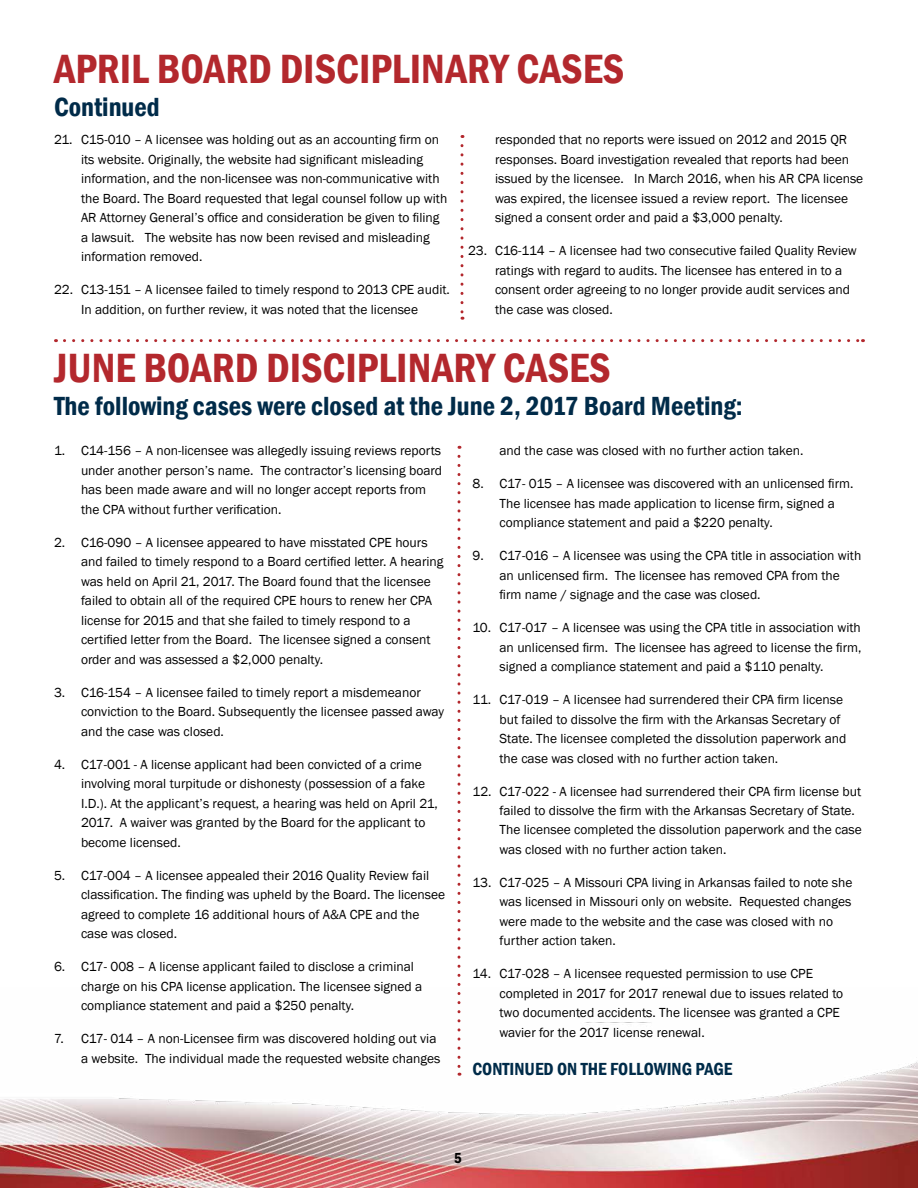
<style>
.page{position:relative;width:918px;height:1188px;background:#fff}
.page>*{position:absolute;margin:0;border:0;box-sizing:border-box;transform-origin:0 0}
.t1{font:600 condensed 42px "Franklin Gothic";color:#b3282d}
.t2{font:600 condensed 27px "Franklin Gothic";color:#002b49}
.t3{font:600 condensed 18px "Franklin Gothic";color:#002b49}
.t4{font:600 condensed 15px "Franklin Gothic";color:#000}
.t5{font:13.5px/19.5px "Franklin Gothic";color:#000}
</style>
<div class="page">
<img style="left:0;top:992px;width:918px;height:196px">
<svg style="left:458px;top:456px;width:2px;height:620px"></svg>
<svg style="left:64px;top:339px;width:799px;height:3px"></svg>
<svg style="left:460px;top:146px;width:4px;height:174px"></svg>
<h1 class="t1" style="left:54px;top:41px;width:572px">APRIL BOARD DISCIPLINARY CASES</h1>
<h2 class="t2" style="left:54px;top:89px;width:107px">Continued</h2>
<p class="t5" style="left:81px;top:130px;width:368px;text-indent:-27px">21. C15-010 – A licensee was holding out as an accounting firm on its website. Originally, the website had significant misleading information, and the non-licensee was non-communicative with the Board. The Board requested that legal counsel follow up with AR Attorney General’s office and consideration be given to filing a lawsuit. The website has now been revised and misleading information removed.</p>
<p class="t5" style="left:54px;top:280px;width:398px;text-align:center">22. C13-151 – A licensee failed to timely respond to 2013 CPE audit.<br>In addition, on further review, it was noted that the licensee</p>
<p class="t5" style="left:495px;top:130px;width:370px">responded that no reports were issued on 2012 and 2015 QR responses. Board investigation revealed that reports had been issued by the licensee. In March 2016, when his AR CPA license was expired, the licensee issued a review report. The licensee signed a consent order and paid a $3,000 penalty.</p>
<p class="t5" style="left:495px;top:241px;width:363px;text-indent:-27px">23. C16-114 – A licensee had two consecutive failed Quality Review ratings with regard to audits. The licensee has entered in to a consent order agreeing to no longer provide audit services and the case was closed.</p>
<h1 class="t1" style="left:54px;top:340px;width:558px">JUNE BOARD DISCIPLINARY CASES</h1>
<h2 class="t2" style="left:54px;top:388px;width:690px">The following cases were closed at the June 2, 2017 Board Meeting:</h2>
<p class="t5" style="left:81px;top:441px;width:363px;text-indent:-27px">1. C14-156 – A non-licensee was allegedly issuing reviews reports under another person’s name. The contractor’s licensing board has been made aware and will no longer accept reports from the CPA without further verification.</p>
<p class="t5" style="left:81px;top:533px;width:364px;text-indent:-27px">2. C16-090 – A licensee appeared to have misstated CPE hours and failed to timely respond to a Board certified letter. A hearing was held on April 21, 2017. The Board found that the licensee failed to obtain all of the required CPE hours to renew her CPA license for 2015 and that she failed to timely respond to a certified letter from the Board. The licensee signed a consent order and was assessed a $2,000 penalty.</p>
<p class="t5" style="left:81px;top:683px;width:365px;text-indent:-27px">3. C16-154 – A licensee failed to timely report a misdemeanor conviction to the Board. Subsequently the licensee passed away and the case was closed.</p>
<p class="t5" style="left:81px;top:755px;width:359px;text-indent:-27px">4. C17-001 - A license applicant had been convicted of a crime involving moral turpitude or dishonesty (possession of a fake I.D.). At the applicant’s request, a hearing was held on April 21, 2017. A waiver was granted by the Board for the applicant to become licensed.</p>
<p class="t5" style="left:81px;top:866px;width:366px;text-indent:-27px">5. C17-004 – A licensee appealed their 2016 Quality Review fail classification. The finding was upheld by the Board. The licensee agreed to complete 16 additional hours of A&amp;A CPE and the case was closed.</p>
<p class="t5" style="left:81px;top:957px;width:343px;text-indent:-27px">6. C17- 008 – A license applicant failed to disclose a criminal charge on his CPA license application. The licensee signed a compliance statement and paid a $250 penalty.</p>
<p class="t5" style="left:54px;top:1029px;width:388px;text-align:right">7. C17- 014 – A non-Licensee firm was discovered holding out via a website. The individual made the requested website changes</p>
<p class="t5" style="left:500px;top:441px;width:305px">and the case was closed with no further action taken.</p>
<p class="t5" style="left:500px;top:474px;width:356px;text-indent:-27px">8. C17- 015 – A licensee was discovered with an unlicensed firm.<br>The licensee has made application to license firm, signed a compliance statement and paid a $220 penalty.</p>
<p class="t5" style="left:500px;top:546px;width:363px;text-indent:-27px">9. C17-016 – A licensee was using the CPA title in association with an unlicensed firm. The licensee has removed CPA from the firm name / signage and the case was closed.</p>
<p class="t5" style="left:500px;top:618px;width:364px;text-align:justify;text-indent:-27px">10. C17-017 – A licensee was using the CPA title in association with an unlicensed firm. The licensee has agreed to license the firm, signed a compliance statement and paid a $110 penalty.</p>
<p class="t5" style="left:500px;top:690px;width:349px;text-indent:-27px">11. C17-019 – A licensee had surrendered their CPA firm license but failed to dissolve the firm with the Arkansas Secretary of State. The licensee completed the dissolution paperwork and the case was closed with no further action taken.</p>
<p class="t5" style="left:500px;top:782px;width:364px;text-indent:-27px">12. C17-022 - A licensee had surrendered their CPA firm license but failed to dissolve the firm with the Arkansas Secretary of State.<br>The licensee completed the dissolution paperwork and the case was closed with no further action taken.</p>
<p class="t5" style="left:500px;top:873px;width:355px;text-indent:-27px">13. C17-025 – A Missouri CPA living in Arkansas failed to note she was licensed in Missouri only on website. Requested changes were made to the website and the case was closed with no further action taken.</p>
<p class="t5" style="left:500px;top:965px;width:345px;text-indent:-27px">14. C17-028 – A licensee requested permission to use CPE completed in 2017 for 2017 renewal due to issues related to two documented accidents. The licensee was granted a CPE wavier for the 2017 license renewal.</p>
<h3 class="t3" style="left:472px;top:1057px;width:261px">CONTINUED ON THE FOLLOWING PAGE</h3>
<p class="t4" style="left:454px;top:1148px;width:9px">5</p>
</div>
